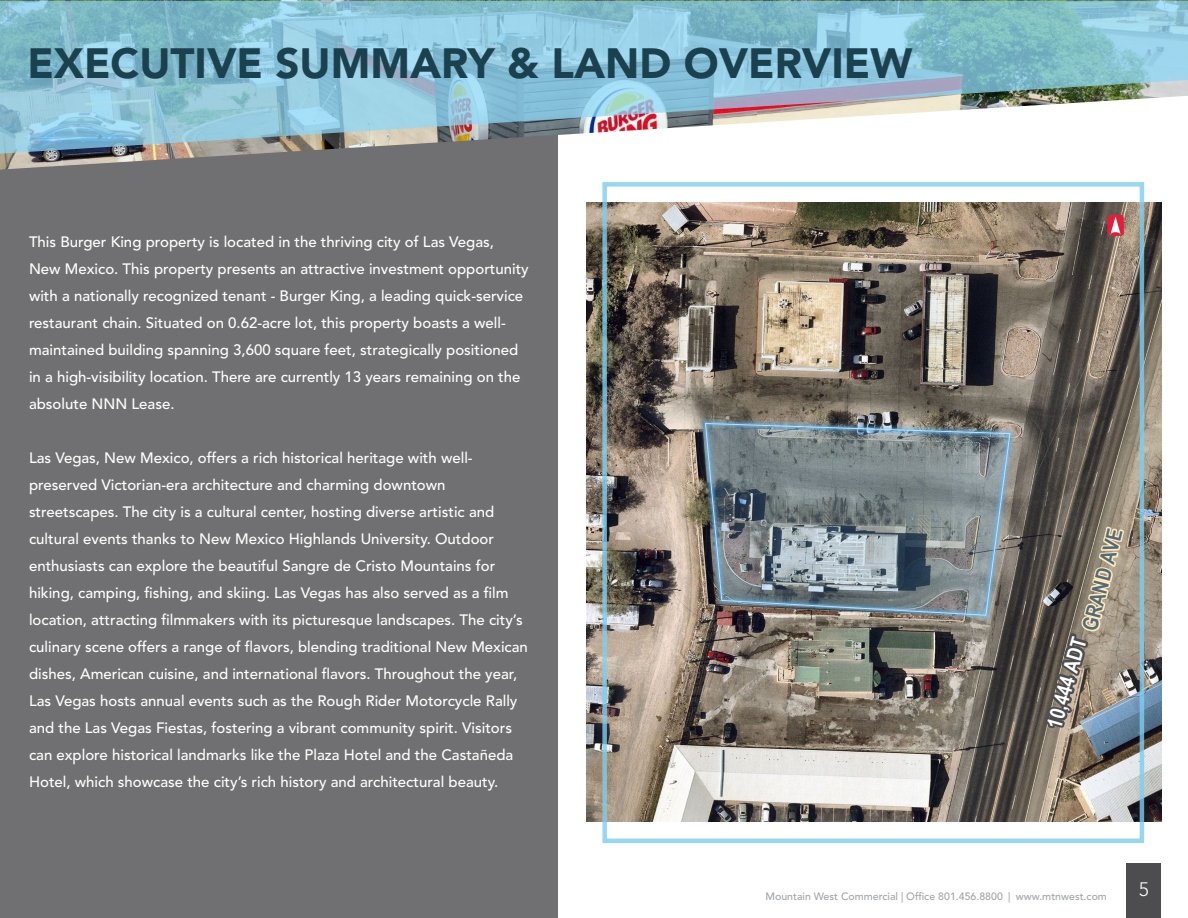
<style>
.page{position:relative;width:1188px;height:918px;background:#fff}
.page>*{position:absolute;margin:0;border:0;box-sizing:border-box;transform-origin:0 0}
.t1{font:900 42px "Avenir LT Std";color:#1b404e}
.t2{font:700 21.15px "Arial Narrow";color:#fff}
.t3{font:700 21.15px "Arial Narrow";color:#536a79}
.t4{font:300 19.35px "Avenir LT Std";color:#fff}
.t5{font:500 15px/27px "Avenir LT Std";color:#fff}
.t6{font:500 10.65px "Avenir LT Std";color:#a2a4a7}
</style>
<div class="page">
<div style="left:0;top:0;width:558px;height:918px;background:#707072"></div>
<img style="left:0;top:0;width:1188px;height:170px">
<svg style="left:0;top:1px;width:1188px;height:153px;background:#9dc5d3"></svg>
<img style="left:586px;top:202px;width:464px;height:620px">
<svg style="left:696px;top:414px;width:324px;height:211px;background:#7e7367"></svg>
<svg style="left:699px;top:417px;width:318px;height:205px;background:#7d7367"></svg>
<img style="left:701px;top:420px;width:313px;height:199px">
<img style="left:705px;top:423px;width:306px;height:193px">
<img style="left:971px;top:474px;width:190px;height:348px">
<svg style="left:1050px;top:202px;width:111px;height:400px;background:#71685d"></svg>
<div style="left:1107px;top:215px;width:17px;height:21px;background:#e21e3d;border-radius:3px"></div>
<svg style="left:1110px;top:216px;width:11px;height:20px"></svg>
<div style="left:602px;top:182px;width:542px;height:661px;border:4px solid #7dcef1"></div>
<div style="left:1127px;top:863px;width:34px;height:55px;background:#4d4d4f"></div>
<svg style="left:1041px;top:524px;width:85px;height:208px;background:#857e72"></svg>
<h1 class="t1" style="left:27px;top:38px;width:887px">EXECUTIVE SUMMARY &amp; LAND OVERVIEW</h1>
<p class="t5" style="left:29px;top:229px;width:501px">This Burger King property is located in the thriving city of Las Vegas, New Mexico. This property presents an attractive investment opportunity with a nationally recognized tenant - Burger King, a leading quick-service restaurant chain. Situated on 0.62-acre lot, this property boasts a well&shy;maintained building spanning 3,600 square feet, strategically positioned in a high-visibility location. There are currently 13 years remaining on the absolute NNN Lease.</p>
<p class="t5" style="left:29px;top:445px;width:501px">Las Vegas, New Mexico, offers a rich historical heritage with well&shy;preserved Victorian-era architecture and charming downtown streetscapes. The city is a cultural center, hosting diverse artistic and cultural events thanks to New Mexico Highlands University. Outdoor enthusiasts can explore the beautiful Sangre de Cristo Mountains for hiking, camping, fishing, and skiing. Las Vegas has also served as a film location, attracting filmmakers with its picturesque landscapes. The city’s culinary scene offers a range of flavors, blending traditional New Mexican dishes, American cuisine, and international flavors. Throughout the year, Las Vegas hosts annual events such as the Rough Rider Motorcycle Rally and the Las Vegas Fiestas, fostering a vibrant community spirit. Visitors can explore historical landmarks like the Plaza Hotel and the Castañeda Hotel, which showcase the city’s rich history and architectural beauty.</p>
<h2 class="t3" style="left:1074px;top:626px;width:95px;rotate:-75deg">GRAND AV</h2>
<h2 class="t2" style="left:1038px;top:723px;width:96px;rotate:-74deg">10,444 ADT</h2>
<p class="t6" style="left:766px;top:891px;width:343px">Mountain West Commercial | Office 801.456.8800 | www.mtnwest.com</p>
<p class="t4" style="left:1139px;top:878px;width:12px">5</p>
</div>
